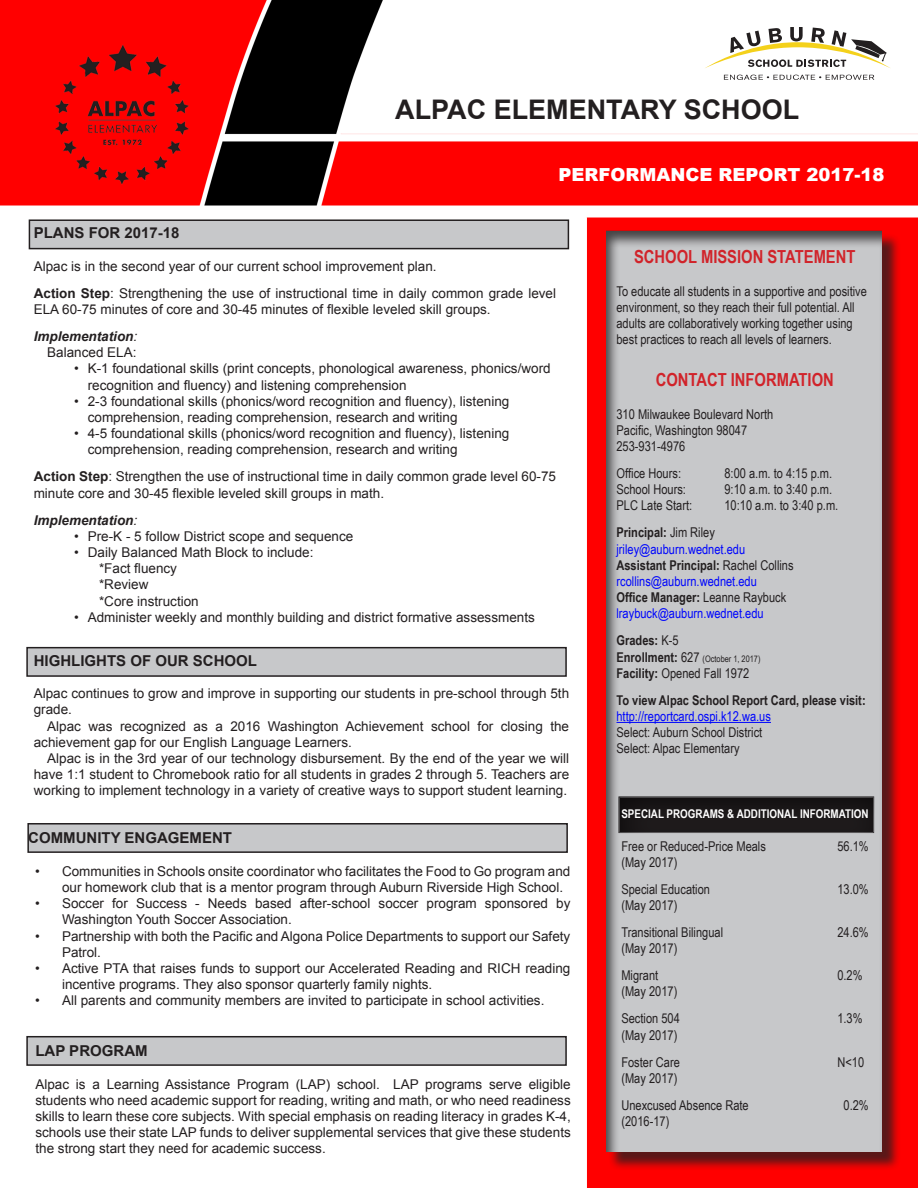
<style>
.page{position:relative;width:918px;height:1188px;background:#fff}
.page>*{position:absolute;margin:0;border:0;box-sizing:border-box;transform-origin:0 0}
.t1{font:700 27px "Arial";color:#231f20}
.t2{font:700 18px "Arial Narrow";color:#d1232a}
.t3{font:900 18px "Arial";color:#fff}
.t4{font:700 15px "Arial";color:#231f20}
.t5{font:13.5px/16.2px "Arial";color:#231f20}
.t6{font:13.5px/16.2px "Arial Narrow";color:#231f20}
.t7{font:700 13.5px "Arial Narrow";color:#231f20}
.t8{font:13.5px "Arial Narrow";color:#0006fd}
.t9{font:italic 700 13.5px "Arial";color:#231f20}
.t10{font:700 12px "Arial Narrow";color:#fff}
.t11{font:9px "Arial Narrow";color:#231f20}
.s1{font-weight:700}
.s2{font-weight:400}
.s3{font-weight:700;font-size:13.5px}
.s4{font-size:13.5px}
</style>
<div class="page">
<img style="left:0;top:0;width:918px;height:1188px">
<div style="left:27px;top:1037px;width:539px;height:28px;background:#c7c8ca"></div>
<div style="left:26px;top:1036px;width:541px;height:30px;border:2px solid #231f20"></div>
<div style="left:28px;top:824px;width:539px;height:28px;background:#c7c8ca"></div>
<div style="left:27px;top:823px;width:541px;height:30px;border:2px solid #231f20"></div>
<div style="left:29px;top:220px;width:539px;height:29px;background:#c7c8ca"></div>
<div style="left:29px;top:219px;width:540px;height:30px;border:2px solid #231f20"></div>
<div style="left:27px;top:648px;width:539px;height:28px;background:#c7c8ca"></div>
<div style="left:26px;top:647px;width:541px;height:30px;border:2px solid #231f20"></div>
<svg style="left:724px;top:75px;width:150px;height:5px"></svg>
<svg style="left:704px;top:27px;width:187px;height:41px"></svg>
<div style="left:608px;top:233px;width:292px;height:937px;background:#231f20;opacity:.75"></div>
<div style="left:604px;top:230px;width:280px;height:924px;background:#231f20;opacity:.75"></div>
<hr style="left:616px;top:722px;width:155px;height:1px;background:#0006fd">
<div style="left:616px;top:795px;width:260px;height:39px;background:#231f20;opacity:.75"></div>
<p class="t1" style="left:395px;top:91px;width:406px">ALPAC ELEMENTARY SCHOOL</p>
<p class="t3" style="left:559px;top:161px;width:327px">PERFORMANCE REPORT 2017-18</p>
<p class="t4" style="left:34px;top:223px;width:147px">PLANS FOR 2017-18</p>
<p class="t5" style="left:34px;top:258px;width:404px">Alpac is in the second year of our current school improvement plan.</p>
<p class="t5" style="left:34px;top:285px;width:524px"><span class="s1">Action Step</span>: Strengthening the use of instructional time in daily common grade level<br>ELA 60-75 minutes of core and 30-45 minutes of flexible leveled skill groups.</p>
<p class="t9" style="left:34px;top:328px;width:105px">Implementation<span class="s2">:</span></p>
<p class="t5" style="left:47px;top:345px;width:91px">Balanced ELA:</p>
<p class="t5" style="left:88px;top:361px;width:464px;text-indent:-14px">• K-1 foundational skills (print concepts, phonological awareness, phonics/word recognition and fluency) and listening comprehension</p>
<p class="t5" style="left:88px;top:393px;width:423px;text-indent:-14px">• 2-3 foundational skills (phonics/word recognition and fluency), listening comprehension, reading comprehension, research and writing</p>
<p class="t5" style="left:88px;top:426px;width:423px;text-indent:-14px">• 4-5 foundational skills (phonics/word recognition and fluency), listening comprehension, reading comprehension, research and writing</p>
<p class="t5" style="left:34px;top:469px;width:524px"><span class="s1">Action Step</span>: Strengthen the use of instructional time in daily common grade level 60-75 minute core and 30-45 flexible leveled skill groups in math.</p>
<p class="t9" style="left:34px;top:511px;width:105px">Implementation<span class="s2">:</span></p>
<p class="t5" style="left:74px;top:528px;width:281px">• Pre-K - 5 follow District scope and sequence</p>
<p class="t5" style="left:99px;top:544px;width:216px;text-indent:-25px">• Daily Balanced Math Block to include: *Fact fluency<br>*Review<br>*Core instruction</p>
<p class="t5" style="left:74px;top:609px;width:462px">• Administer weekly and monthly building and district formative assessments</p>
<p class="t4" style="left:34px;top:651px;width:225px">HIGHLIGHTS OF OUR SCHOOL</p>
<p class="t5" style="left:34px;top:685px;width:537px">Alpac continues to grow and improve in supporting our students in pre-school through 5th grade.</p>
<p class="t5" style="left:34px;top:718px;width:537px;text-indent:14px">Alpac was recognized as a 2016 Washington Achievement school for closing the achievement gap for our English Language Learners.</p>
<p class="t5" style="left:34px;top:750px;width:537px;text-align:justify;text-indent:14px">Alpac is in the 3rd year of our technology disbursement. By the end of the year we will have 1:1 student to Chromebook ratio for all students in grades 2 through 5. Teachers are working to implement technology in a variety of creative ways to support student learning.</p>
<p class="t4" style="left:28px;top:828px;width:205px">COMMUNITY ENGAGEMENT</p>
<p class="t5" style="left:62px;top:863px;width:510px;text-indent:-27px">• Communities in Schools onsite coordinator who facilitates the Food to Go program and our homework club that is a mentor program through Auburn Riverside High School.</p>
<p class="t5" style="left:62px;top:895px;width:510px;text-indent:-27px">• Soccer for Success - Needs based after-school soccer program sponsored by<br>Washington Youth Soccer Association.</p>
<p class="t5" style="left:62px;top:928px;width:510px;text-indent:-27px">• Partnership with both the Pacific and Algona Police Departments to support our Safety<br>Patrol.</p>
<p class="t5" style="left:62px;top:960px;width:510px;text-indent:-27px">• Active PTA that raises funds to support our Accelerated Reading and RICH reading incentive programs. They also sponsor quarterly family nights.</p>
<p class="t5" style="left:35px;top:993px;width:511px">• All parents and community members are invited to participate in school activities.</p>
<p class="t4" style="left:35px;top:1041px;width:114px">LAP PROGRAM</p>
<p class="t5" style="left:35px;top:1076px;width:537px;text-align:justify">Alpac is a Learning Assistance Program (LAP) school. LAP programs serve eligible students who need academic support for reading, writing and math, or who need readiness skills to learn these core subjects. With special emphasis on reading literacy in grades K-4, schools use their state LAP funds to deliver supplemental services that give these students the strong start they need for academic success.</p>
<p class="t2" style="left:634px;top:243px;width:223px">SCHOOL MISSION STATEMENT</p>
<p class="t6" style="left:616px;top:282px;width:252px">To educate all students in a supportive and positive environment, so they reach their full potential. All adults are collaboratively working together using best practices to reach all levels of learners.</p>
<p class="t2" style="left:656px;top:366px;width:180px">CONTACT INFORMATION</p>
<p class="t6" style="left:616px;top:405px;width:158px">310 Milwaukee Boulevard North</p>
<p class="t6" style="left:616px;top:421px;width:132px">Pacific, Washington 98047</p>
<p class="t6" style="left:616px;top:438px;width:70px">253-931-4976</p>
<p class="t6" style="left:616px;top:465px;width:66px">Office Hours:</p>
<p class="t6" style="left:724px;top:465px;width:109px">8:00 a.m. to 4:15 p.m.</p>
<p class="t6" style="left:616px;top:481px;width:71px">School Hours:</p>
<p class="t6" style="left:724px;top:481px;width:109px">9:10 a.m. to 3:40 p.m.</p>
<p class="t6" style="left:616px;top:497px;width:77px">PLC Late Start:</p>
<p class="t6" style="left:724px;top:497px;width:115px">10:10 a.m. to 3:40 p.m.</p>
<p class="t7" style="left:616px;top:522px;width:100px">Principal: <span class="s2">Jim Riley</span></p>
<p class="t8" style="left:616px;top:539px;width:130px">jriley@auburn.wednet.edu</p>
<p class="t7" style="left:616px;top:555px;width:179px">Assistant Principal: <span class="s2">Rachel Collins</span></p>
<p class="t8" style="left:616px;top:571px;width:142px">rcollins@auburn.wednet.edu</p>
<p class="t7" style="left:616px;top:587px;width:171px">Office Manager: <span class="s2">Leanne Raybuck</span></p>
<p class="t8" style="left:616px;top:604px;width:149px">lraybuck@auburn.wednet.edu</p>
<p class="t7" style="left:616px;top:630px;width:64px">Grades: <span class="s2">K-5</span></p>
<p class="t11" style="left:616px;top:652px;width:145px"><span class="s3">Enrollment:</span> <span class="s4">627</span> (October 1, 2017)</p>
<p class="t6" style="left:616px;top:664px;width:134px"><span class="s1">Facility:</span> Opened Fall 1972</p>
<p class="t7" style="left:616px;top:690px;width:251px">To view Alpac School Report Card, please visit:</p>
<p class="t8" style="left:616px;top:706px;width:156px">http://reportcard.ospi.k12.wa.us</p>
<p class="t6" style="left:616px;top:724px;width:147px">Select: Auburn School District</p>
<p class="t6" style="left:616px;top:740px;width:125px">Select: Alpac Elementary</p>
<p class="t10" style="left:621px;top:805px;width:249px">SPECIAL PROGRAMS &amp; ADDITIONAL INFORMATION</p>
<p class="t6" style="left:621px;top:837px;width:146px">Free or Reduced-Price Meals</p>
<p class="t6" style="left:837px;top:837px;width:33px">56.1%</p>
<p class="t6" style="left:621px;top:853px;width:57px">(May 2017)</p>
<p class="t6" style="left:621px;top:880px;width:90px">Special Education</p>
<p class="t6" style="left:837px;top:880px;width:33px">13.0%</p>
<p class="t6" style="left:621px;top:897px;width:57px">(May 2017)</p>
<p class="t6" style="left:621px;top:924px;width:103px">Transitional Bilingual</p>
<p class="t6" style="left:837px;top:924px;width:33px">24.6%</p>
<p class="t6" style="left:621px;top:940px;width:57px">(May 2017)</p>
<p class="t6" style="left:621px;top:967px;width:38px">Migrant</p>
<p class="t6" style="left:837px;top:967px;width:27px">0.2%</p>
<p class="t6" style="left:621px;top:983px;width:57px">(May 2017)</p>
<p class="t6" style="left:621px;top:1010px;width:60px">Section 504</p>
<p class="t6" style="left:837px;top:1010px;width:27px">1.3%</p>
<p class="t6" style="left:621px;top:1026px;width:57px">(May 2017)</p>
<p class="t6" style="left:621px;top:1053px;width:60px">Foster Care</p>
<p class="t6" style="left:837px;top:1053px;width:28px">N&lt;10</p>
<p class="t6" style="left:621px;top:1069px;width:57px">(May 2017)</p>
<p class="t6" style="left:621px;top:1096px;width:129px">Unexcused Absence Rate</p>
<p class="t6" style="left:844px;top:1096px;width:27px">0.2%</p>
<p class="t6" style="left:621px;top:1113px;width:49px">(2016-17)</p>
</div>
